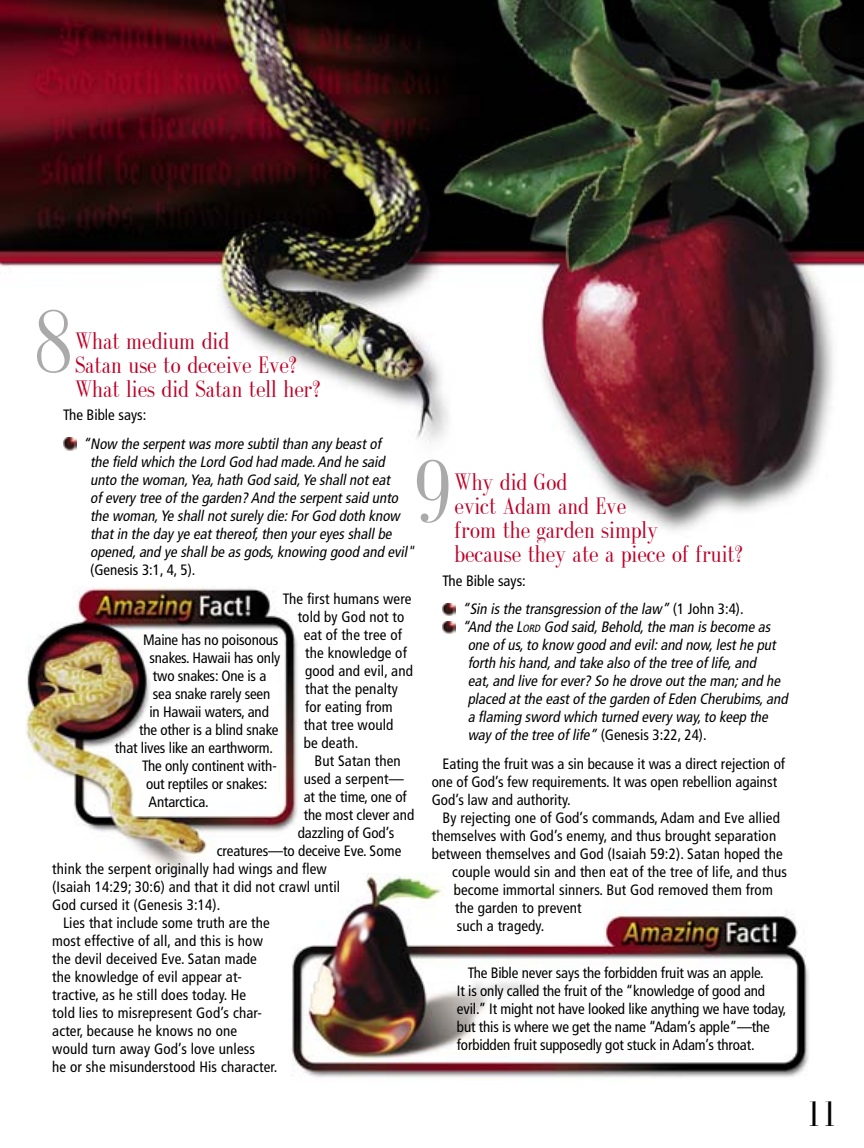
<style>
.page{position:relative;width:864px;height:1148px;background:#fff}
.page>*{position:absolute;margin:0;border:0;box-sizing:border-box;transform-origin:0 0}
.t1{font:90px "Galileo FLF";color:#aaa}
.t2{font:36px "Galileo FLF";color:#000}
.t3{font:24px/24px "Galileo FLF";color:#be0027}
.t4{font:condensed 15px/18px "Frutiger";letter-spacing:.01em;color:#000}
.t5{font:italic condensed 15px/18px "Frutiger";color:#000}
.t6{font:condensed 15px/18px "Frutiger";letter-spacing:-.01em;color:#000}
.s1{font-style:normal}
.s2{font-size:10.5px}
</style>
<div class="page">
<img style="left:291px;top:873px;width:518px;height:205px">
<img style="left:26px;top:586px;width:277px;height:300px">
<img style="left:0;top:0;width:864px;height:531px">
<svg style="left:63px;top:438px;width:13px;height:12px"></svg>
<svg style="left:443px;top:603px;width:13px;height:31px"></svg>
<h1 class="t1" style="left:34px;top:297px;width:40px">8</h1>
<h3 class="t3" style="left:75px;top:330px;width:246px">What medium did<br>Satan use to deceive Eve?<br>What lies did Satan tell her?</h3>
<p class="t4" style="left:63px;top:406px;width:85px">The Bible says:</p>
<p class="t5" style="left:90px;top:435px;width:329px;text-indent:-7px">“ Now the serpentwasmore subtilthan any beastof<br>the field which the Lord God had made.And he said unto the woman,Yea,hath God said,Ye shallnoteat ofevery tree ofthe garden? And the serpentsaid unto the woman,Ye shallnotsurely die:ForGod doth know thatin the day ye eatthereof,then youreyesshallbe opened,and ye shallbe asgods,knowing good and evil"</p>
<p class="t4" style="left:90px;top:561px;width:107px">(Genesis 3:1, 4, 5).</p>
<p class="t4" style="left:283px;top:589px;width:130px">The first humans were</p>
<p class="t4" style="left:298px;top:607px;width:108px">told by God not to</p>
<p class="t4" style="left:304px;top:625px;width:100px">eat of the tree of</p>
<p class="t4" style="left:305px;top:643px;width:103px">the knowledge of</p>
<p class="t4" style="left:305px;top:661px;width:109px">good and evil, and</p>
<p class="t4" style="left:305px;top:679px;width:94px">that the penalty</p>
<p class="t4" style="left:305px;top:697px;width:89px">for eating from</p>
<p class="t4" style="left:304px;top:715px;width:91px">that tree would</p>
<p class="t4" style="left:304px;top:733px;width:56px">be death.</p>
<p class="t4" style="left:314px;top:751px;width:88px">But Satan then</p>
<p class="t4" style="left:304px;top:769px;width:102px">used a serpent—</p>
<p class="t4" style="left:304px;top:787px;width:105px">at the time, one of</p>
<p class="t4" style="left:304px;top:805px;width:112px">the most clever and</p>
<p class="t4" style="left:298px;top:823px;width:98px">dazzling of God’s</p>
<p class="t4" style="left:217px;top:841px;width:186px">creatures—to deceive Eve. Some</p>
<p class="t4" style="left:52px;top:859px;width:276px">think the serpent originally had wings and flew</p>
<p class="t4" style="left:52px;top:877px;width:289px">(Isaiah 14:29; 30:6) and that it did not crawl until</p>
<p class="t4" style="left:52px;top:895px;width:170px">God cursed it (Genesis 3:14).</p>
<p class="t4" style="left:63px;top:913px;width:208px">Lies that include some truth are the</p>
<p class="t4" style="left:52px;top:931px;width:212px">most effective of all, and this is how</p>
<p class="t4" style="left:52px;top:949px;width:206px">the devil deceived Eve. Satan made</p>
<p class="t4" style="left:52px;top:967px;width:191px">the knowledge of evil appear at-</p>
<p class="t4" style="left:52px;top:985px;width:195px">tractive, as he still does today. He</p>
<p class="t4" style="left:52px;top:1003px;width:211px">told lies to misrepresent God’s char-</p>
<p class="t4" style="left:52px;top:1021px;width:186px">acter, because he knows no one</p>
<p class="t4" style="left:52px;top:1039px;width:204px">would turn away God’s love unless</p>
<p class="t4" style="left:52px;top:1057px;width:227px">he or she misunderstood His character.</p>
<h1 class="t1" style="left:414px;top:447px;width:40px">9</h1>
<h3 class="t3" style="left:454px;top:471px;width:289px">Why did God<br>evict Adam and Eve<br>from the garden simply<br>because they ate a piece of fruit?</h3>
<p class="t5" style="left:462px;top:566px;width:283px;line-height:28.8px;text-indent:-20px"><span class="s1">The Bible says:<br></span>“ Sin isthe transgression ofthe law” <span class="s1">( 1 J o h n 3 : 4 ) .</span></p>
<p class="t5" style="left:468px;top:618px;width:324px;text-indent:-6px">“And the L<span class="s2">ORD</span> God said,Behold,the man isbecome as one ofus,to know good and evil:and now,lesthe put forth hishand,and take also ofthe tree oflife,and eat,and live forever? So he drove outthe man;and he placed atthe eastofthe garden ofEden Cherubims,and a flaming sword which turned every way,to keep the way ofthe tree oflife” <span class="s1">(Genesis 3:22, 24).</span></p>
<p class="t4" style="left:432px;top:755px;width:355px;text-indent:11px">Eating the fruit was a sin because it was a direct rejection of one of God’s few requirements. It was open rebellion against<br>God’s law and authority.</p>
<p class="t4" style="left:443px;top:809px;width:339px">By rejecting one of God’s commands, Adam and Eve allied</p>
<p class="t4" style="left:432px;top:827px;width:346px">themselves with God’s enemy, and thus brought separation</p>
<p class="t4" style="left:432px;top:845px;width:352px">between themselves and God (Isaiah 59:2). Satan hoped the</p>
<p class="t4" style="left:452px;top:863px;width:336px">couple would sin and then eat of the tree of life, and thus</p>
<p class="t4" style="left:454px;top:881px;width:321px">become immortal sinners. But God removed them from</p>
<p class="t4" style="left:455px;top:899px;width:128px">the garden to prevent</p>
<p class="t4" style="left:457px;top:917px;width:89px">such a tragedy.</p>
<p class="t6" style="left:143px;top:631px;width:137px">Maine has no poisonous</p>
<p class="t6" style="left:149px;top:649px;width:132px">snakes. Hawaii has only</p>
<p class="t6" style="left:153px;top:667px;width:115px">two snakes: One is a</p>
<p class="t6" style="left:153px;top:685px;width:119px">sea snake rarely seen</p>
<p class="t6" style="left:149px;top:703px;width:121px">in Hawaii waters, and</p>
<p class="t6" style="left:139px;top:721px;width:141px">the other is a blind snake</p>
<p class="t6" style="left:115px;top:739px;width:160px">that lives like an earthworm.</p>
<p class="t6" style="left:142px;top:757px;width:136px">The only continent with-</p>
<p class="t6" style="left:146px;top:775px;width:123px">out reptiles or snakes:</p>
<p class="t6" style="left:149px;top:793px;width:62px">Antarctica.</p>
<p class="t6" style="left:457px;top:963px;width:331px;text-indent:11px">The Bible never says the forbidden fruit was an apple.<br>It is only called the fruit of the “knowledge of good and evil.” It might not have looked like anything we have today, but this is where we get the name “Adam’s apple”—the forbidden fruit supposedly got stuck in Adam’s throat.</p>
<h2 class="t2" style="left:806px;top:1095px;width:33px">11</h2>
</div>
